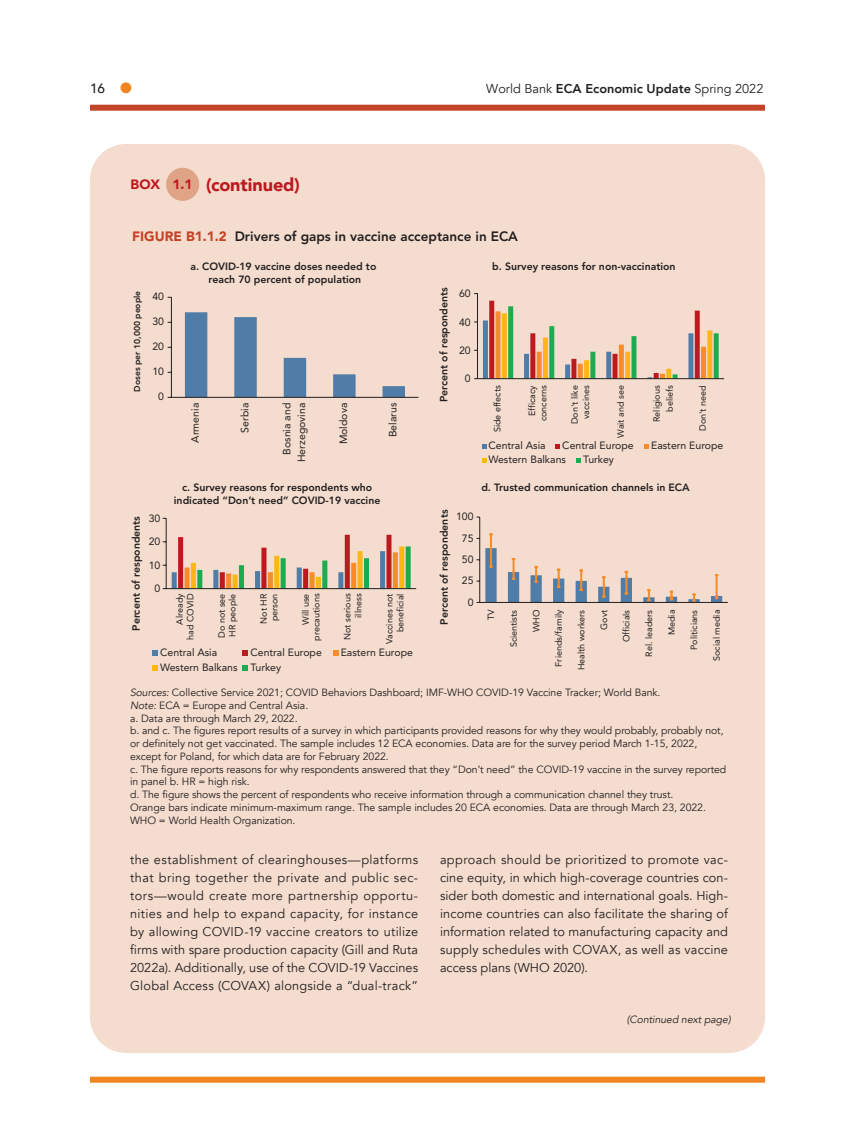
<style>
.page{position:relative;width:864px;height:1134px;background:#fff}
.page>*{position:absolute;margin:0;border:0;box-sizing:border-box;transform-origin:0 0}
.t1{font:900 18px "Avenir";letter-spacing:-.005em;color:#bd1a1f}
.t2{font:800 13.5px "Avenir";color:#231f20}
.t3{font:500 13.5px "Avenir";color:#231f20}
.t4{font:12.75px/18px "Avenir";letter-spacing:.01em;color:#231f20;text-align:justify}
.t5{font:10.5px/12.8px "Avenir";letter-spacing:-.005em;color:#231f20}
.t6{font:800 10.5px/12.6px "Avenir";color:#231f20;text-align:center}
.t7{font:10.5px/14.5px "Avenir";color:#231f20;text-align:right}
.t8{font:italic 10.5px "Avenir";letter-spacing:-.005em;color:#231f20}
.t9{font:9px/10.8px "Avenir";color:#231f20;text-align:right}
.t10{font:800 8.55px "Avenir";color:#231f20}
.s1{color:#f18621}
.s2{font-weight:800}
.s3{font-size:13.5px}
.s4{font-weight:900;color:#c44327}
.s5{font-style:italic}
</style>
<div class="page">
<div style="left:90px;top:105px;width:675px;height:6px;background:#c44327"></div>
<div style="left:90px;top:1077px;width:675px;height:6px;background:#f18621"></div>
<div style="left:90px;top:144px;width:675px;height:909px;background:#f4dcce;border-radius:36px"></div>
<div style="left:166px;top:168px;width:33px;height:33px;background:#dfa386;border-radius:50%"></div>
<svg style="left:185px;top:312px;width:220px;height:85px"></svg>
<hr style="left:171px;top:297px;width:1px;height:100px;background:#231f20">
<hr style="left:171px;top:397px;width:247px;height:1px;background:#231f20">
<svg style="left:483px;top:301px;width:236px;height:77px"></svg>
<hr style="left:477px;top:294px;width:1px;height:85px;background:#231f20">
<hr style="left:477px;top:378px;width:247px;height:1px;background:#231f20">
<svg style="left:482px;top:444px;width:4px;height:4px"></svg>
<svg style="left:556px;top:444px;width:4px;height:4px"></svg>
<svg style="left:645px;top:444px;width:4px;height:4px"></svg>
<svg style="left:482px;top:458px;width:4px;height:5px"></svg>
<svg style="left:577px;top:458px;width:4px;height:5px"></svg>
<svg style="left:172px;top:535px;width:239px;height:53px"></svg>
<hr style="left:166px;top:518px;width:1px;height:71px;background:#231f20">
<hr style="left:166px;top:588px;width:250px;height:1px;background:#231f20">
<svg style="left:153px;top:651px;width:5px;height:5px"></svg>
<svg style="left:243px;top:651px;width:5px;height:5px"></svg>
<svg style="left:333px;top:651px;width:5px;height:5px"></svg>
<svg style="left:153px;top:665px;width:5px;height:5px"></svg>
<svg style="left:243px;top:665px;width:5px;height:5px"></svg>
<hr style="left:479px;top:517px;width:1px;height:85px;background:#231f20">
<svg style="left:477px;top:533px;width:245px;height:70px"></svg>
<hr style="left:480px;top:602px;width:248px;height:1px;background:#231f20">
<p class="t3" style="left:90px;top:76px;width:43px">16 <span class="s1">●</span></p>
<p class="t4" style="left:486px;top:80px;width:279px">World Bank <span class="s2">ECA Economic Update</span> Spring 2022</p>
<h1 class="t1" style="left:131px;top:169px;width:171px"><span class="s3">BOX 1.1</span> (continued)</h1>
<p class="t2" style="left:132px;top:226px;width:387px"><span class="s4">FIGURE B1.1.2</span> Drivers of gaps in vaccine acceptance in ECA</p>
<p class="t6" style="left:190px;top:260px;width:188px">a. COVID-19 vaccine doses needed to reach 70 percent of population</p>
<p class="t6" style="left:492px;top:260px;width:185px">b. Survey reasons for non-vaccination</p>
<p class="t10" style="left:130px;top:392px;width:102px;rotate:-90deg">Doses per 10,000 people</p>
<p class="t7" style="left:152px;top:288px;width:13px">40</p>
<p class="t7" style="left:152px;top:314px;width:13px">30</p>
<p class="t7" style="left:152px;top:339px;width:13px">20</p>
<p class="t7" style="left:152px;top:364px;width:13px">10</p>
<p class="t7" style="left:158px;top:389px;width:7px">0</p>
<p class="t7" style="left:188px;top:443px;width:41px;rotate:-90deg">Armenia</p>
<p class="t7" style="left:237px;top:433px;width:31px;rotate:-90deg">Serbia</p>
<p class="t7" style="left:279px;top:462px;width:61px;rotate:-90deg">Bosnia and<br>Herzegovina</p>
<p class="t7" style="left:336px;top:444px;width:43px;rotate:-90deg">Moldova</p>
<p class="t7" style="left:385px;top:437px;width:36px;rotate:-90deg">Belarus</p>
<p class="t6" style="left:437px;top:402px;width:116px;rotate:-90deg">Percent of respondents</p>
<p class="t7" style="left:459px;top:286px;width:13px">60</p>
<p class="t7" style="left:459px;top:314px;width:13px">40</p>
<p class="t7" style="left:459px;top:343px;width:13px">20</p>
<p class="t7" style="left:465px;top:371px;width:7px">0</p>
<p class="t9" style="left:492px;top:432px;width:49px;rotate:-90deg">Side effects</p>
<p class="t9" style="left:526px;top:421px;width:38px;line-height:11.4px;text-align:center;rotate:-90deg">Efficacy concerns</p>
<p class="t9" style="left:569px;top:424px;width:41px;line-height:11.4px;text-align:center;rotate:-90deg">Don't like vaccines</p>
<p class="t9" style="left:615px;top:438px;width:54px;rotate:-90deg">Wait and see</p>
<p class="t9" style="left:650px;top:422px;width:38px;line-height:12.9px;rotate:-90deg">Religious beliefs</p>
<p class="t9" style="left:697px;top:431px;width:47px;rotate:-90deg">Don't need</p>
<p class="t7" style="left:488px;top:438px;width:59px">Central Asia</p>
<p class="t7" style="left:562px;top:438px;width:73px">Central Europe</p>
<p class="t7" style="left:651px;top:438px;width:74px">Eastern Europe</p>
<p class="t7" style="left:488px;top:452px;width:79px">Western Balkans</p>
<p class="t7" style="left:583px;top:452px;width:32px">Turkey</p>
<p class="t6" style="left:174px;top:481px;width:208px">c. Survey reasons for respondents who indicated “Don’t need” COVID-19 vaccine</p>
<p class="t6" style="left:481px;top:481px;width:210px">d. Trusted communication channels in ECA</p>
<p class="t7" style="left:149px;top:511px;width:13px">30</p>
<p class="t6" style="left:130px;top:631px;width:116px;rotate:-90deg">Percent of respondents</p>
<p class="t7" style="left:149px;top:534px;width:13px">20</p>
<p class="t7" style="left:149px;top:558px;width:13px">10</p>
<p class="t7" style="left:155px;top:581px;width:7px">0</p>
<p class="t9" style="left:174px;top:640px;width:48px;rotate:-90deg">Already had COVID</p>
<p class="t9" style="left:216px;top:638px;width:46px;text-align:left;rotate:-90deg">Do not see<br>HR people</p>
<p class="t9" style="left:258px;top:624px;width:32px;text-align:left;rotate:-90deg">Not HR person</p>
<p class="t9" style="left:300px;top:641px;width:49px;rotate:-90deg">Will use precautions</p>
<p class="t9" style="left:342px;top:640px;width:48px;rotate:-90deg">Not serious illness</p>
<p class="t9" style="left:384px;top:644px;width:52px;rotate:-90deg">Vaccines not beneficial</p>
<p class="t7" style="left:160px;top:645px;width:59px">Central Asia</p>
<p class="t7" style="left:250px;top:645px;width:73px">Central Europe</p>
<p class="t7" style="left:341px;top:645px;width:74px">Eastern Europe</p>
<p class="t7" style="left:160px;top:660px;width:123px">Western Balkans Turkey</p>
<p class="t6" style="left:438px;top:625px;width:116px;rotate:-90deg">Percent of respondents</p>
<p class="t7" style="left:456px;top:509px;width:19px">100</p>
<p class="t7" style="left:462px;top:531px;width:13px">75</p>
<p class="t7" style="left:462px;top:552px;width:13px">50</p>
<p class="t7" style="left:462px;top:573px;width:13px">25</p>
<p class="t7" style="left:468px;top:595px;width:7px">0</p>
<p class="t9" style="left:485px;top:620px;width:12px;rotate:-90deg">TV</p>
<p class="t9" style="left:508px;top:647px;width:39px;rotate:-90deg">Scientists</p>
<p class="t9" style="left:531px;top:632px;width:24px;rotate:-90deg">WHO</p>
<p class="t9" style="left:553px;top:667px;width:58px;rotate:-90deg">Friends/family</p>
<p class="t9" style="left:576px;top:670px;width:62px;rotate:-90deg">Health workers</p>
<p class="t9" style="left:598px;top:630px;width:21px;rotate:-90deg">Govt</p>
<p class="t9" style="left:621px;top:642px;width:34px;rotate:-90deg">Officials</p>
<p class="t9" style="left:643px;top:657px;width:49px;rotate:-90deg">Rel. leaders</p>
<p class="t9" style="left:666px;top:635px;width:27px;rotate:-90deg">Media</p>
<p class="t9" style="left:688px;top:650px;width:42px;rotate:-90deg">Politicians</p>
<p class="t9" style="left:711px;top:661px;width:53px;rotate:-90deg">Social media</p>
<p class="t5" style="left:130px;top:686px;width:598px"><span class="s5">Sources:</span> Collective Service 2021; COVID Behaviors Dashboard; IMF-WHO COVID-19 Vaccine Tracker; World Bank.<br><span class="s5">Note:</span> ECA = Europe and Central Asia.<br>a. Data are through March 29, 2022.<br>b. and c. The figures report results of a survey in which participants provided reasons for why they would probably, probably not, or definitely not get vaccinated. The sample includes 12 ECA economies. Data are for the survey period March 1-15, 2022, except for Poland, for which data are for February 2022.<br>c. The figure reports reasons for why respondents answered that they “Don’t need” the COVID-19 vaccine in the survey reported in panel b. HR = high risk.<br>d. The figure shows the percent of respondents who receive information through a communication channel they trust.<br>Orange bars indicate minimum-maximum range. The sample includes 20 ECA economies. Data are through March 23, 2022.<br>WHO = World Health Organization.</p>
<p class="t4" style="left:130px;top:851px;width:290px">the establishment of clearinghouses—platforms that bring together the private and public sec&shy;tors—would create more partnership opportu&shy;nities and help to expand capacity, for instance by allowing COVID-19 vaccine creators to utilize firms with spare production capacity (Gill and Ruta 2022a). Additionally, use of the COVID-19 Vaccines Global Access (COVAX) alongside a “dual-track”</p>
<p class="t4" style="left:440px;top:851px;width:290px">approach should be prioritized to promote vac&shy;cine equity, in which high-coverage countries con&shy;sider both domestic and international goals. High&shy;income countries can also facilitate the sharing of information related to manufacturing capacity and supply schedules with COVAX, as well as vaccine access plans (WHO 2020).</p>
<p class="t8" style="left:627px;top:1013px;width:105px">(Continued next page)</p>
</div>
